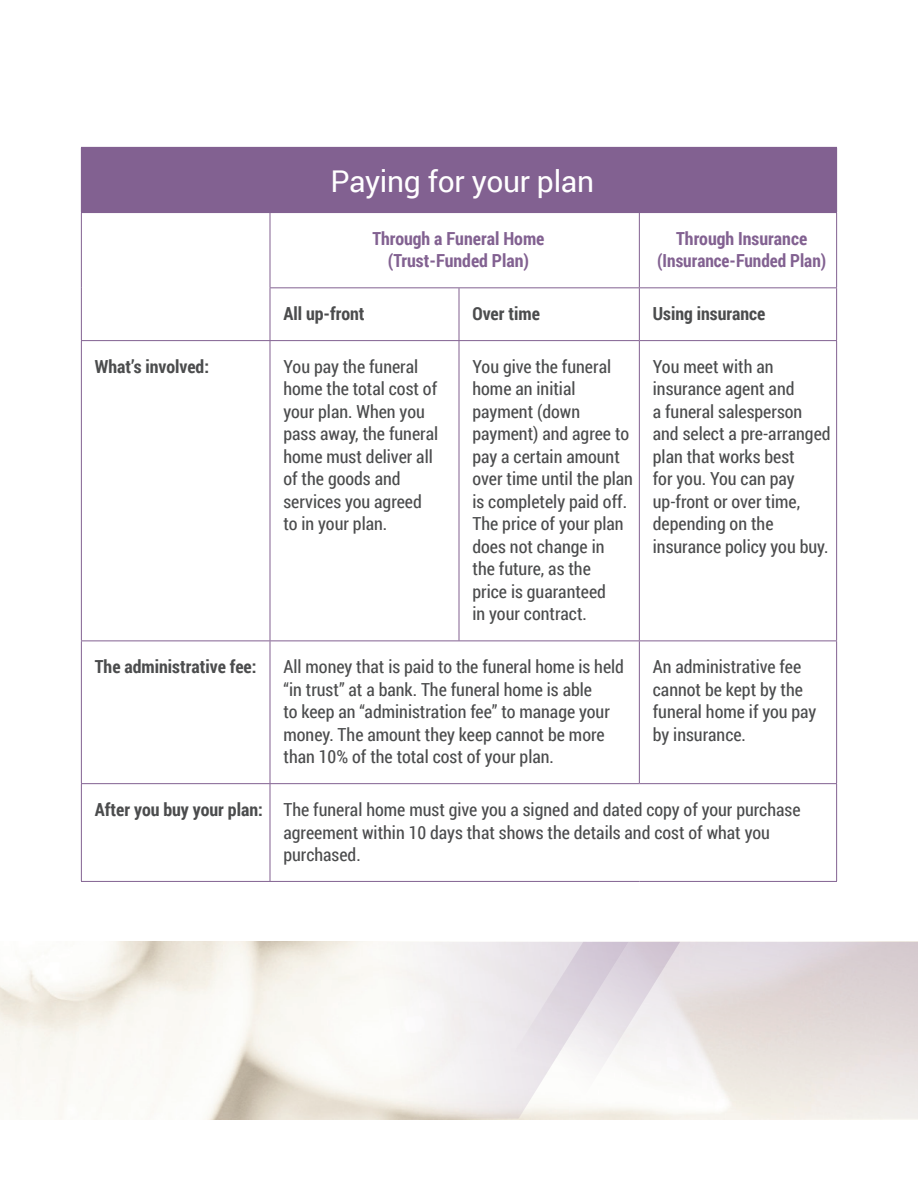
<style>
.page{position:relative;width:918px;height:1188px;background:#fff}
.page>*{position:absolute;margin:0;border:0;box-sizing:border-box;transform-origin:0 0}
.t1{font:30px "Roboto";letter-spacing:-.01em;color:#fff}
.Chart_body{font:18px/22.5px "Roboto Condensed";color:#4b4c4d}
.Chart_body-2{font:700 18px "Roboto Condensed";color:#4b4c4d}
.Chart_body-3{font:700 18px/22.5px "Roboto Condensed";color:#826191;text-align:center}
</style>
<div class="page">
<svg style="left:132px;top:942px;width:340px;height:177px;fill:#f8f7f3"></svg>
<svg style="left:472px;top:942px;width:446px;height:177px"></svg>
<div style="left:81px;top:147px;width:756px;height:66px;background:#826191"></div>
<hr style="left:81px;top:213px;width:1px;height:75px;background:#826191">
<hr style="left:81px;top:288px;width:1px;height:52px;background:#826191">
<hr style="left:270px;top:213px;width:1px;height:74px;background:#826191">
<hr style="left:639px;top:213px;width:1px;height:74px;background:#826191">
<hr style="left:836px;top:213px;width:1px;height:74px;background:#826191">
<hr style="left:270px;top:287px;width:189px;height:1px;background:#826191">
<hr style="left:270px;top:288px;width:1px;height:52px;background:#826191">
<hr style="left:459px;top:287px;width:180px;height:1px;background:#826191">
<hr style="left:459px;top:288px;width:1px;height:52px;background:#826191">
<hr style="left:639px;top:287px;width:198px;height:1px;background:#826191">
<hr style="left:639px;top:288px;width:1px;height:52px;background:#826191">
<hr style="left:836px;top:288px;width:1px;height:52px;background:#826191">
<hr style="left:81px;top:340px;width:189px;height:1px;background:#826191">
<hr style="left:81px;top:341px;width:1px;height:300px;background:#826191">
<hr style="left:270px;top:340px;width:189px;height:1px;background:#826191">
<hr style="left:270px;top:341px;width:1px;height:300px;background:#826191">
<hr style="left:459px;top:340px;width:180px;height:1px;background:#826191">
<hr style="left:459px;top:341px;width:1px;height:300px;background:#826191">
<hr style="left:639px;top:340px;width:198px;height:1px;background:#826191">
<hr style="left:639px;top:341px;width:1px;height:300px;background:#826191">
<hr style="left:836px;top:341px;width:1px;height:300px;background:#826191">
<hr style="left:81px;top:641px;width:189px;height:1px;background:#826191">
<hr style="left:81px;top:641px;width:1px;height:142px;background:#826191">
<hr style="left:270px;top:641px;width:189px;height:1px;background:#826191">
<hr style="left:270px;top:641px;width:1px;height:142px;background:#826191">
<hr style="left:459px;top:641px;width:180px;height:1px;background:#826191">
<hr style="left:639px;top:641px;width:198px;height:1px;background:#826191">
<hr style="left:639px;top:641px;width:1px;height:142px;background:#826191">
<hr style="left:836px;top:641px;width:1px;height:142px;background:#826191">
<hr style="left:81px;top:783px;width:189px;height:1px;background:#826191">
<hr style="left:81px;top:784px;width:1px;height:97px;background:#826191">
<hr style="left:270px;top:783px;width:189px;height:1px;background:#826191">
<hr style="left:270px;top:784px;width:1px;height:97px;background:#826191">
<hr style="left:459px;top:783px;width:180px;height:1px;background:#826191">
<hr style="left:639px;top:783px;width:198px;height:1px;background:#826191">
<hr style="left:836px;top:784px;width:1px;height:97px;background:#826191">
<hr style="left:81px;top:881px;width:189px;height:1px;background:#826191">
<hr style="left:270px;top:881px;width:189px;height:1px;background:#826191">
<hr style="left:459px;top:881px;width:180px;height:1px;background:#826191">
<hr style="left:639px;top:881px;width:198px;height:1px;background:#826191">
<h2 class="t1" style="left:330px;top:161px;width:265px">Paying for your plan</h2>
<p class="Chart_body-3" style="left:372px;top:227px;width:174px">Through a Funeral Home (Trust-Funded Plan)</p>
<p class="Chart_body-3" style="left:657px;top:227px;width:171px">Through Insurance (Insurance-Funded Plan)</p>
<p class="Chart_body-2" style="left:284px;top:301px;width:83px">All up-front</p>
<p class="Chart_body-2" style="left:472px;top:301px;width:69px">Over time</p>
<p class="Chart_body-2" style="left:653px;top:301px;width:114px">Using insurance</p>
<p class="Chart_body-2" style="left:95px;top:354px;width:116px">What’s involved:</p>
<p class="Chart_body" style="left:284px;top:355px;width:156px">You pay the funeral home the total cost of your plan. When you pass away, the funeral home must deliver all of the goods and services you agreed to in your plan.</p>
<p class="Chart_body" style="left:472px;top:355px;width:162px">You give the funeral home an initial payment (down payment) and agree to pay a certain amount over time until the plan is completely paid off.<br>The price of your plan does not change in<br>the future, as the<br>price is guaranteed<br>in your contract.</p>
<p class="Chart_body" style="left:653px;top:355px;width:179px">You meet with an insurance agent and<br>a funeral salesperson and select a pre-arranged plan that works best<br>for you. You can pay up-front or over time, depending on the insurance policy you buy.</p>
<p class="Chart_body-2" style="left:95px;top:654px;width:163px">The administrative fee:</p>
<p class="Chart_body" style="left:284px;top:655px;width:342px">All money that is paid to the funeral home is held “in trust” at a bank. The funeral home is able<br>to keep an “administration fee” to manage your money. The amount they keep cannot be more than 10% of the total cost of your plan.</p>
<p class="Chart_body" style="left:653px;top:655px;width:165px">An administrative fee cannot be kept by the funeral home if you pay by insurance.</p>
<p class="Chart_body-2" style="left:95px;top:797px;width:169px">After you buy your plan:</p>
<p class="Chart_body" style="left:284px;top:798px;width:519px">The funeral home must give you a signed and dated copy of your purchase agreement within 10 days that shows the details and cost of what you purchased.</p>
</div>
